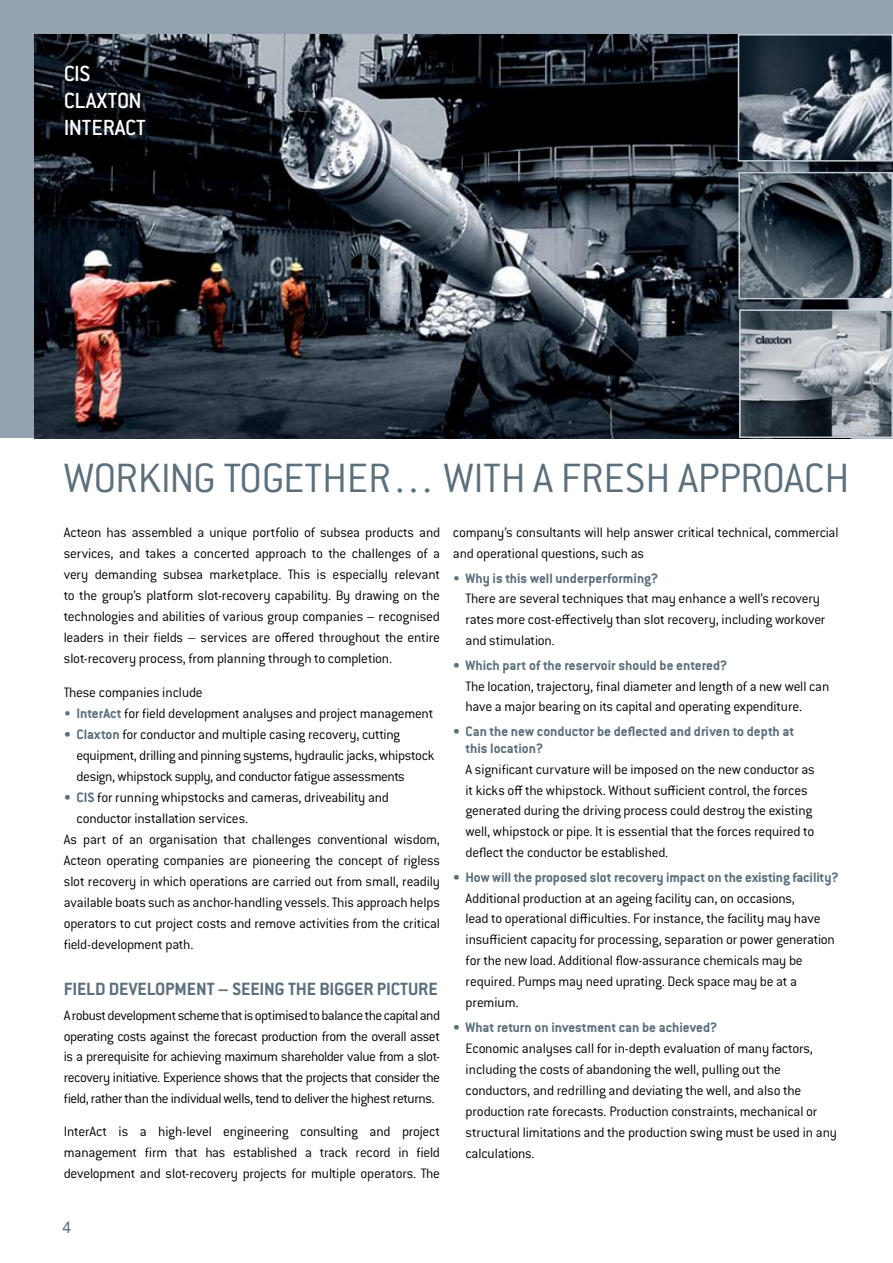
<style>
.page{position:relative;width:893px;height:1263px;background:#fff}
.page>*{position:absolute;margin:0;border:0;box-sizing:border-box;transform-origin:0 0}
.t1{font:300 45px "Conduit ITC Std";letter-spacing:-.005em;color:#5c6f7b}
.t2{font:500 24px/27px "Conduit ITC Std";letter-spacing:-.005em;color:#fff}
.t3{font:700 19.5px "Conduit ITC Std";letter-spacing:-.005em;color:#5c6f7b}
.t4{font:18px "Conduit ITC Std";color:#5c6f7b}
.t5{font:300 15px/21px "Conduit ITC Std";letter-spacing:-.015em;color:#000}
.t6{font:700 15px/16.5px "Conduit ITC Std";color:#5c6f7b}
.s1{font-weight:300}
.s2{color:#5c6f7b}
.s3{font-weight:700;color:#5c6f7b}
</style>
<div class="page">
<div style="left:0;top:0;width:893px;height:438px;background:#93a2ae"></div>
<img style="left:34px;top:34px;width:859px;height:404px">
<img style="left:742px;top:312px;width:148px;height:123px">
<div style="left:739px;top:309px;width:154px;height:129px;border:2px solid #c2ccd4"></div>
<img style="left:741px;top:175px;width:149px;height:121px">
<div style="left:738px;top:172px;width:155px;height:127px;border:2px solid #c2ccd4"></div>
<img style="left:741px;top:37px;width:149px;height:122px">
<div style="left:738px;top:34px;width:155px;height:128px;border:2px solid #c2ccd4"></div>
<h2 class="t2" style="left:64px;top:59px;width:83px">CIS<br>CLAXTON<br>INTERACT</h2>
<h1 class="t1" style="left:64px;top:451px;width:787px">Working together… with a fresh approach</h1>
<p class="t5" style="left:453px;top:521px;width:387px">company’s consultants will help answer critical technical, commercial and operational questions, such as</p>
<p class="t6" style="left:453px;top:569px;width:207px"><span class="s1">•</span> Why is this well underperforming?</p>
<p class="t5" style="left:453px;top:588px;width:369px">There are several techniques that may enhance a well’s recovery</p>
<p class="t5" style="left:466px;top:608px;width:361px">rates more cost-effectively than slot recovery, including workover</p>
<p class="t5" style="left:466px;top:629px;width:91px">and stimulation.</p>
<p class="t6" style="left:453px;top:656px;width:276px">• Which part of the reservoir should be entered?</p>
<p class="t5" style="left:466px;top:675px;width:365px;text-indent:-13px">The location, trajectory, final diameter and length of a new well can have a major bearing on its capital and operating expenditure.</p>
<p class="t6" style="left:466px;top:723px;width:330px;text-indent:-13px">• Can the new conductor be deflected and driven to depth at this location?</p>
<p class="t5" style="left:466px;top:758px;width:351px;text-indent:-13px">A significant curvature will be imposed on the new conductor as it kicks off the whipstock. Without sufficient control, the forces generated during the driving process could destroy the existing well, whipstock or pipe. It is essential that the forces required to deflect the conductor be established.</p>
<p class="t6" style="left:453px;top:868px;width:387px">• How will the proposed slot recovery impact on the existing facility?</p>
<p class="t5" style="left:466px;top:887px;width:371px;text-indent:-13px">Additional production at an ageing facility can, on occasions,<br>lead to operational difficulties. For instance, the facility may have insufficient capacity for processing, separation or power generation for the new load. Additional flow-assurance chemicals may be required. Pumps may need uprating. Deck space may be at a premium.</p>
<p class="t6" style="left:453px;top:1018px;width:266px">• What return on investment can be achieved?</p>
<p class="t5" style="left:466px;top:1037px;width:373px;text-indent:-13px">Economic analyses call for in-depth evaluation of many factors, including the costs of abandoning the well, pulling out the conductors, and redrilling and deviating the well, and also the production rate forecasts. Production constraints, mechanical or structural limitations and the production swing must be used in any calculations.</p>
<p class="t5" style="left:64px;top:521px;width:378px;text-align:justify">Acteon has assembled a unique portfolio of subsea products and services, and takes a concerted approach to the challenges of a very demanding subsea marketplace. This is especially relevant to the group’s platform slot-recovery capability. By drawing on the technologies and abilities of various group companies – recognised leaders in their fields – services are offered throughout the entire slot-recovery process, from planning through to completion.</p>
<p class="t5" style="left:64px;top:681px;width:140px">These companies include</p>
<p class="t5" style="left:64px;top:702px;width:371px"><span class="s2">•</span> <span class="s3">InterAct</span> for field development analyses and project management</p>
<p class="t5" style="left:77px;top:723px;width:359px;text-indent:-13px"><span class="s3">• Claxton</span> for conductor and multiple casing recovery, cutting equipment, drilling and pinning systems, hydraulic jacks, whipstock design, whipstock supply, and conductor fatigue assessments</p>
<p class="t5" style="left:64px;top:786px;width:327px"><span class="s3">• CIS</span> for running whipstocks and cameras, driveability and</p>
<p class="t5" style="left:77px;top:807px;width:173px">conductor installation services.</p>
<p class="t5" style="left:64px;top:828px;width:378px">As part of an organisation that challenges conventional wisdom,</p>
<p class="t5" style="left:64px;top:849px;width:378px">Acteon operating companies are pioneering the concept of rigless</p>
<p class="t5" style="left:64px;top:870px;width:378px">slot recovery in which operations are carried out from small, readily</p>
<p class="t5" style="left:64px;top:891px;width:378px">available boats such as anchor-handling vessels. This approach helps</p>
<p class="t5" style="left:64px;top:912px;width:378px">operators to cut project costs and remove activities from the critical</p>
<p class="t5" style="left:64px;top:933px;width:131px">field-development path.</p>
<h3 class="t3" style="left:64px;top:977px;width:375px">Field development – seeing the bigger picture</h3>
<p class="t5" style="left:64px;top:1004px;width:378px;text-align:justify">A robust development scheme that is optimised to balance the capital and operating costs against the forecast production from the overall asset is a prerequisite for achieving maximum shareholder value from a slot&shy;recovery initiative. Experience shows that the projects that consider the field, rather than the individual wells, tend to deliver the highest returns.</p>
<p class="t5" style="left:64px;top:1121px;width:378px;text-align:justify">I nterAct is a high-level engineering consulting and project management firm that has established a track record in field development and slot-recovery projects for multiple operators. The</p>
<p class="t4" style="left:62px;top:1216px;width:11px">4</p>
</div>
